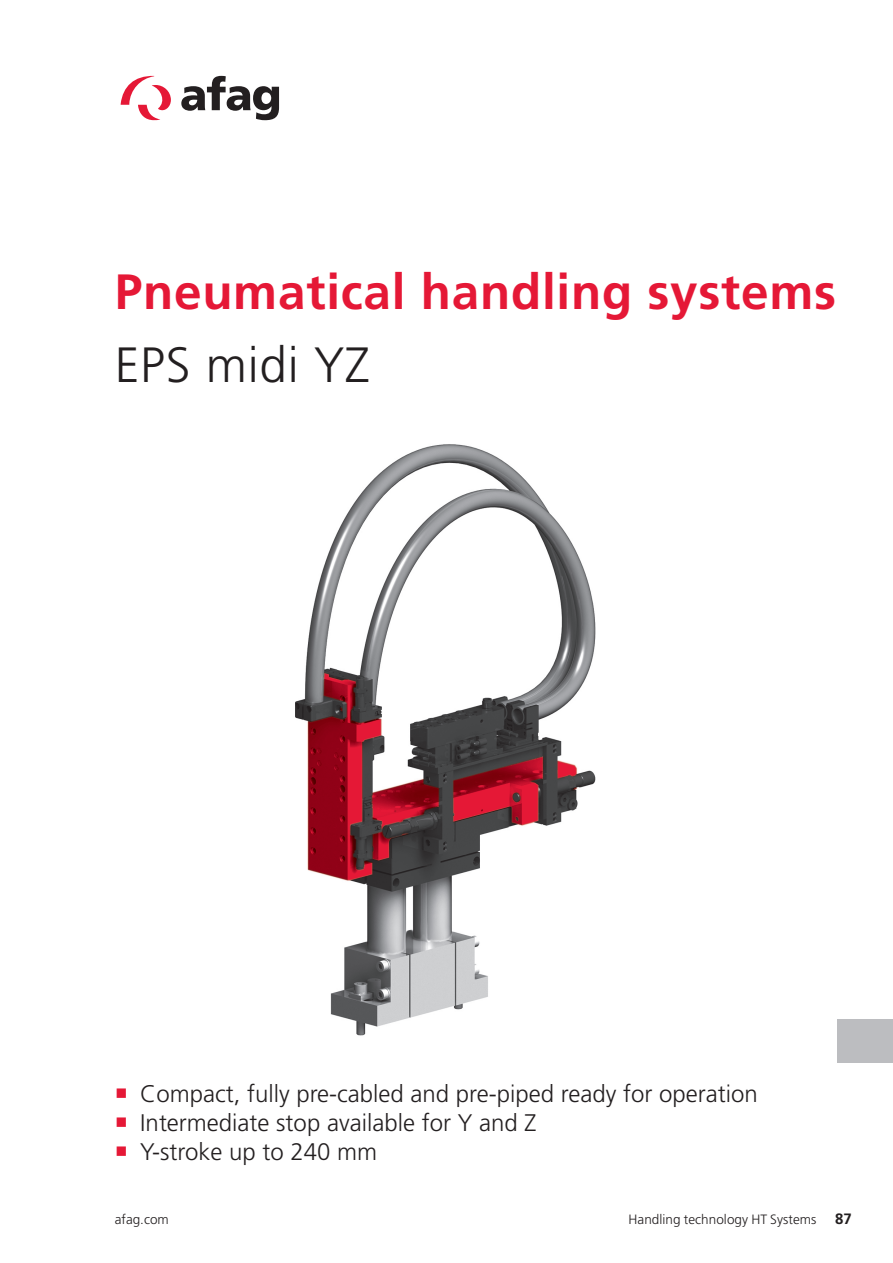
<style>
.page{position:relative;width:893px;height:1263px;background:#fff}
.page>*{position:absolute;margin:0;border:0;box-sizing:border-box;transform-origin:0 0}
.Haupttitel_rot{font:700 49.5px "Frutiger LT Pro";letter-spacing:.015em;color:#e51836}
.Protukttitel{font:300 49.5px "Frutiger LT Pro";letter-spacing:.015em;color:#231f20}
.t1{font:300 24px "Frutiger LT Pro";color:#231f20}
.t2{font:300 13.5px "Frutiger LT Pro";letter-spacing:.005em;color:#231f20}
.s1{font-weight:700;font-size:15px}
</style>
<div class="page">
<img style="left:295px;top:444px;width:301px;height:592px">
<svg style="left:121px;top:75px;width:50px;height:45px"></svg>
<svg style="left:181px;top:76px;width:98px;height:44px"></svg>
<div style="left:838px;top:1019px;width:55px;height:44px;background:#bcbdc0"></div>
<p class="Haupttitel_rot" style="left:115px;top:263px;width:723px">Pneumatical handling systems</p>
<p class="Protukttitel" style="left:115px;top:336px;width:256px">EPS midi YZ</p>
<p class="t1" style="left:140px;top:1080px;width:619px">Compact, fully pre-cabled and pre-piped ready for operation</p>
<p class="t1" style="left:140px;top:1109px;width:398px">Intermediate stop available for Y and Z</p>
<p class="t1" style="left:140px;top:1138px;width:238px">Y-stroke up to 240 mm</p>
<p class="t2" style="left:115px;top:1211px;width:55px">afag.com</p>
<p class="t2" style="left:628px;top:1211px;width:225px">Handling technology HT Systems <span class="s1">87</span></p>
</div>
